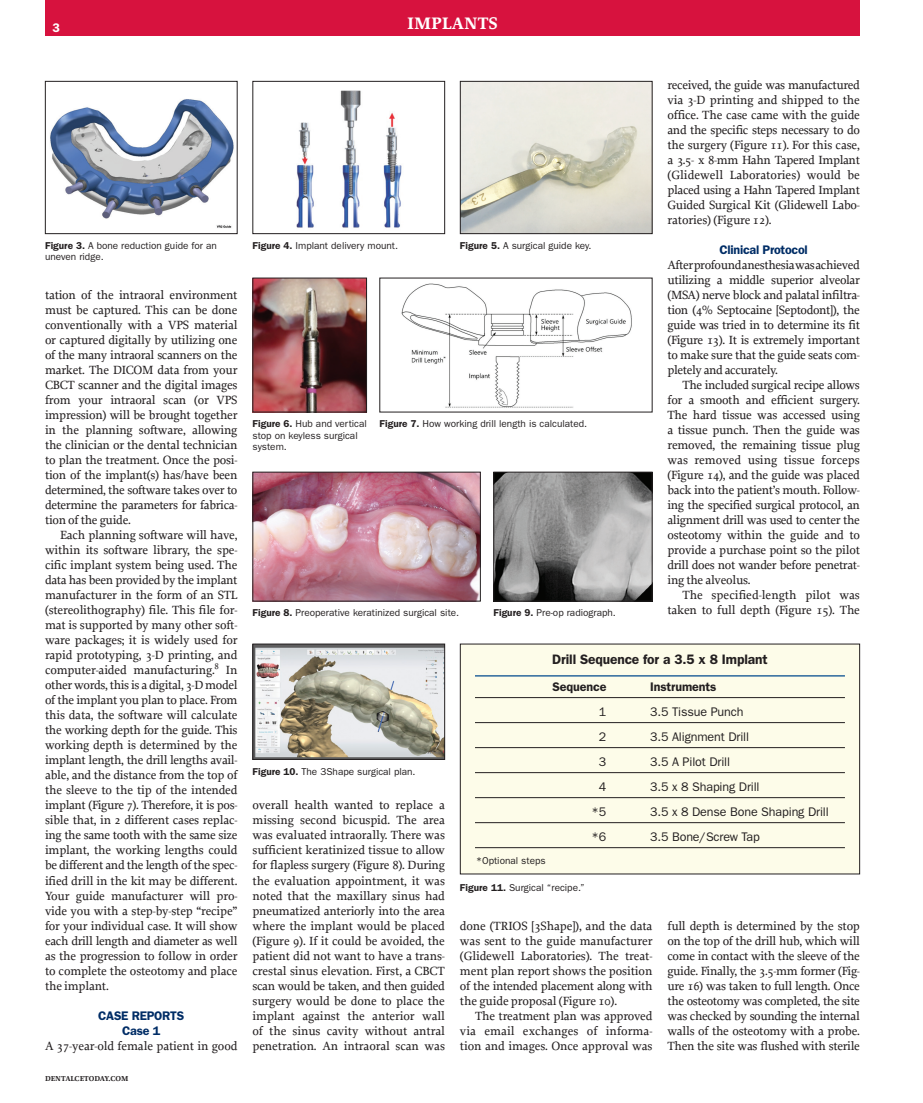
<style>
.page{position:relative;width:923px;height:1103px;background:#fff}
.page>*{position:absolute;margin:0;border:0;box-sizing:border-box;transform-origin:0 0}
.t1{font:700 17.5px "Proforma";color:#fff}
.Legend{font:600 13.75px "Franklin Gothic";letter-spacing:-.01em;color:#231f20}
.Body_Text{font:500 12.5px/15px "Proforma";letter-spacing:-.02em;color:#231f20;text-align:justify}
.Body_Text_first_Para{font:500 12.5px/15px "Proforma";letter-spacing:-.03em;color:#231f20;text-align:justify}
.Legend-2{font:12.5px "Franklin Gothic";letter-spacing:-.01em;color:#231f20}
.Body_Text_first_Para-2{font:500 12.5px "Proforma";letter-spacing:-.01em;color:#231f20}
.Subhead_2{font:600 12.5px "Franklin Gothic";letter-spacing:-.02em;color:#002d66}
.Legend-3{font:600 12.5px "Franklin Gothic";letter-spacing:-.01em;color:#231f20}
.Subhead_1{font:600 12.5px "Franklin Gothic";letter-spacing:-.02em;color:#002d66}
.t2{font:600 12.5px "Franklin Gothic";color:#fff}
.Legend-4{font:10px/11.2px "Franklin Gothic";color:#231f20}
.t3{font:700 7.5px "Proforma";color:#231f20}
.s1{font-weight:600}
</style>
<div class="page">
<div style="left:45px;top:0;width:814px;height:36px;background:#d7123e"></div>
<img style="left:50px;top:99px;width:184px;height:129px">
<div style="left:45px;top:81px;width:192px;height:153px;border:1px solid #231f20"></div>
<img style="left:296px;top:90px;width:106px;height:138px">
<div style="left:252px;top:81px;width:193px;height:153px;border:1px solid #231f20"></div>
<img style="left:462px;top:83px;width:188px;height:149px">
<div style="left:460px;top:81px;width:192px;height:153px;border:1px solid #231f20"></div>
<img style="left:254px;top:280px;width:111px;height:130px">
<div style="left:252px;top:278px;width:115px;height:134px;border:1px solid #231f20"></div>
<img style="left:401px;top:283px;width:231px;height:125px">
<img style="left:254px;top:474px;width:224px;height:125px">
<div style="left:252px;top:472px;width:228px;height:129px;border:1px solid #231f20"></div>
<img style="left:495px;top:474px;width:155px;height:125px">
<div style="left:493px;top:472px;width:159px;height:129px;border:1px solid #231f20"></div>
<img style="left:254px;top:645px;width:189px;height:112px">
<div style="left:252px;top:643px;width:193px;height:116px;border:1px solid #231f20"></div>
<div style="left:460px;top:644px;width:399px;height:230px;background:#fdfce9"></div>
<hr style="left:475px;top:675px;width:370px;height:1px;background:#01498e">
<hr style="left:475px;top:697px;width:370px;height:1px;background:#231f20">
<hr style="left:475px;top:722px;width:370px;height:1px;background:#231f20">
<hr style="left:475px;top:747px;width:370px;height:1px;background:#231f20">
<hr style="left:475px;top:772px;width:370px;height:1px;background:#231f20">
<hr style="left:475px;top:797px;width:370px;height:1px;background:#231f20">
<hr style="left:475px;top:822px;width:370px;height:1px;background:#231f20">
<hr style="left:475px;top:847px;width:370px;height:1px;background:#231f20">
<p class="t2" style="left:52px;top:20px;width:9px">3</p>
<h1 class="t1" style="left:407px;top:12px;width:92px">IMPLANTS</h1>
<p class="Body_Text" style="left:667px;top:77px;width:194px">received, the guide was manufactured via 3-D printing and shipped to the office. The case came with the guide and the specific steps necessary to do the surgery (Figure 11). For this case, a 3.5- x 8-mm Hahn Tapered Implant (Glidewell Laboratories) would be placed using a Hahn Tapered Implant Guided Surgical Kit (Glidewell Labo&shy;ratories) (Figure 12).</p>
<p class="Subhead_2" style="left:719px;top:242px;width:90px">Clinical Protocol</p>
<p class="Body_Text_first_Para" style="left:667px;top:257px;width:194px">After profound anesthesia was achieved utilizing a middle superior alveolar (MSA) nerve block and palatal infiltra&shy;tion (4% Septocaine [Septodont]), the guide was tried in to determine its fit (Figure 13). It is extremely important to make sure that the guide seats com&shy;pletely and accurately.</p>
<p class="Body_Text" style="left:667px;top:377px;width:194px;text-indent:15px">The included surgical recipe allows for a smooth and efficient surgery.<br>The hard tissue was accessed using a tissue punch. Then the guide was removed, the remaining tissue plug was removed using tissue forceps (Figure 14), and the guide was placed back into the patient’s mouth. Follow&shy;ing the specified surgical protocol, an alignment drill was used to center the osteotomy within the guide and to provide a purchase point so the pilot drill does not wander before penetrat&shy;ing the alveolus.</p>
<p class="Body_Text" style="left:667px;top:587px;width:194px;text-align:right">The specified-length pilot was taken to full depth (Figure 15). The</p>
<p class="Legend-4" style="left:45px;top:240px;width:173px"><span class="s1">Figure 3.</span> A bone reduction guide for an uneven ridge.</p>
<p class="Legend-4" style="left:252px;top:240px;width:147px"><span class="s1">Figure 4.</span> Implant delivery mount.</p>
<p class="Legend-4" style="left:460px;top:240px;width:133px"><span class="s1">Figure 5.</span> A surgical guide key.</p>
<p class="Body_Text_first_Para" style="left:45px;top:287px;width:194px">tation of the intraoral environment must be captured. This can be done conventionally with a VPS material or captured digitally by utilizing one of the many intraoral scanners on the market. The DICOM data from your CBCT scanner and the digital images from your intraoral scan (or VPS impression) will be brought together in the planning software, allowing the clinician or the dental technician to plan the treatment. Once the posi&shy;tion of the implant(s) has/have been determined, the software takes over to determine the parameters for fabrica&shy;tion of the guide.</p>
<p class="Body_Text" style="left:45px;top:527px;width:194px;text-indent:15px">Each planning software will have, within its software library, the spe&shy;cific implant system being used. The data has been provided by the implant manufacturer in the form of an STL (stereolithography) file. This file for&shy;mat is supported by many other soft&shy;ware packages; it is widely used for rapid prototyping, 3-D printing, and computer-aided manufacturing.<sup>8</sup> In other words, this is a digital, 3-D model of the implant you plan to place. From this data, the software will calculate the working depth for the guide. This working depth is determined by the implant length, the drill lengths avail&shy;able, and the distance from the top of the sleeve to the tip of the intended implant (Figure 7). Therefore, it is pos&shy;sible that, in 2 different cases replac&shy;ing the same tooth with the same size implant, the working lengths could be different and the length of the spec&shy;ified drill in the kit may be different.<br>Your guide manufacturer will pro&shy;vide you with a step-by-step “recipe” for your individual case. It will show each drill length and diameter as well as the progression to follow in order to complete the osteotomy and place the implant.</p>
<p class="Subhead_1" style="left:98px;top:1007px;width:87px">CASE REPORTS</p>
<p class="Subhead_2" style="left:122px;top:1022px;width:40px">Case 1</p>
<p class="Body_Text_first_Para-2" style="left:45px;top:1037px;width:194px">A 37-year-old female patient in good</p>
<p class="Legend-4" style="left:252px;top:418px;width:116px"><span class="s1">Figure 6.</span> Hub and vertical stop on keyless surgical system.</p>
<p class="Legend-4" style="left:379px;top:418px;width:209px"><span class="s1">Figure 7.</span> How working drill length is calculated.</p>
<p class="Legend-4" style="left:252px;top:607px;width:208px"><span class="s1">Figure 8.</span> Preoperative keratinized surgical site.</p>
<p class="Legend-4" style="left:493px;top:607px;width:124px"><span class="s1">Figure 9.</span> Pre-op radiograph.</p>
<p class="Legend" style="left:552px;top:651px;width:217px">Drill Sequence for a 3.5 x 8 Implant</p>
<p class="Legend-3" style="left:552px;top:679px;width:55px">Sequence</p>
<p class="Legend-3" style="left:650px;top:679px;width:68px">Instruments</p>
<p class="Legend-2" style="left:599px;top:704px;width:9px">1</p>
<p class="Legend-2" style="left:650px;top:704px;width:95px">3.5 Tissue Punch</p>
<p class="Legend-2" style="left:599px;top:729px;width:9px">2</p>
<p class="Legend-2" style="left:650px;top:729px;width:101px">3.5 Alignment Drill</p>
<p class="Legend-2" style="left:599px;top:754px;width:9px">3</p>
<p class="Legend-2" style="left:650px;top:754px;width:81px">3.5 A Pilot Drill</p>
<p class="Legend-2" style="left:599px;top:779px;width:9px">4</p>
<p class="Legend-2" style="left:650px;top:779px;width:111px">3.5 x 8 Shaping Drill</p>
<p class="Legend-2" style="left:591px;top:804px;width:16px">*5</p>
<p class="Legend-2" style="left:650px;top:804px;width:180px">3.5 x 8 Dense Bone Shaping Drill</p>
<p class="Legend-2" style="left:591px;top:829px;width:16px">*6</p>
<p class="Legend-2" style="left:650px;top:829px;width:111px">3.5 Bone/Screw Tap</p>
<p class="Legend-4" style="left:252px;top:765px;width:165px"><span class="s1">Figure 10.</span> The 3Shape surgical plan.</p>
<p class="Body_Text_first_Para" style="left:252px;top:797px;width:194px">overall health wanted to replace a missing second bicuspid. The area was evaluated intraorally. There was sufficient keratinized tissue to allow for flapless surgery (Figure 8). During the evaluation appointment, it was noted that the maxillary sinus had pneumatized anteriorly into the area where the implant would be placed (Figure 9). If it could be avoided, the patient did not want to have a trans&shy;crestal sinus elevation. First, a CBCT scan would be taken, and then guided surgery would be done to place the implant against the anterior wall of the sinus cavity without antral penetration. An intraoral scan was</p>
<p class="Legend-4" style="left:476px;top:855px;width:71px">*Optional steps</p>
<p class="Legend-4" style="left:460px;top:882px;width:126px"><span class="s1">Figure 11.</span> Surgical “recipe.”</p>
<p class="Body_Text" style="left:667px;top:917px;width:194px">full depth is determined by the stop on the top of the drill hub, which will come in contact with the sleeve of the guide. Finally, the 3.5-mm former (Fig&shy;ure 16) was taken to full length. Once the osteotomy was completed, the site was checked by sounding the internal walls of the osteotomy with a probe.<br>Then the site was flushed with sterile</p>
<p class="Body_Text_first_Para" style="left:460px;top:917px;width:194px">done (TRIOS [3Shape]), and the data was sent to the guide manufacturer (Glidewell Laboratories). The treat&shy;ment plan report shows the position of the intended placement along with the guide proposal (Figure 10).</p>
<p class="Body_Text" style="left:460px;top:1007px;width:194px;text-indent:15px">The treatment plan was approved via email exchanges of informa&shy;tion and images. Once approval was</p>
<p class="t3" style="left:45px;top:1073px;width:85px">DENTALCETODAY.COM</p>
</div>
